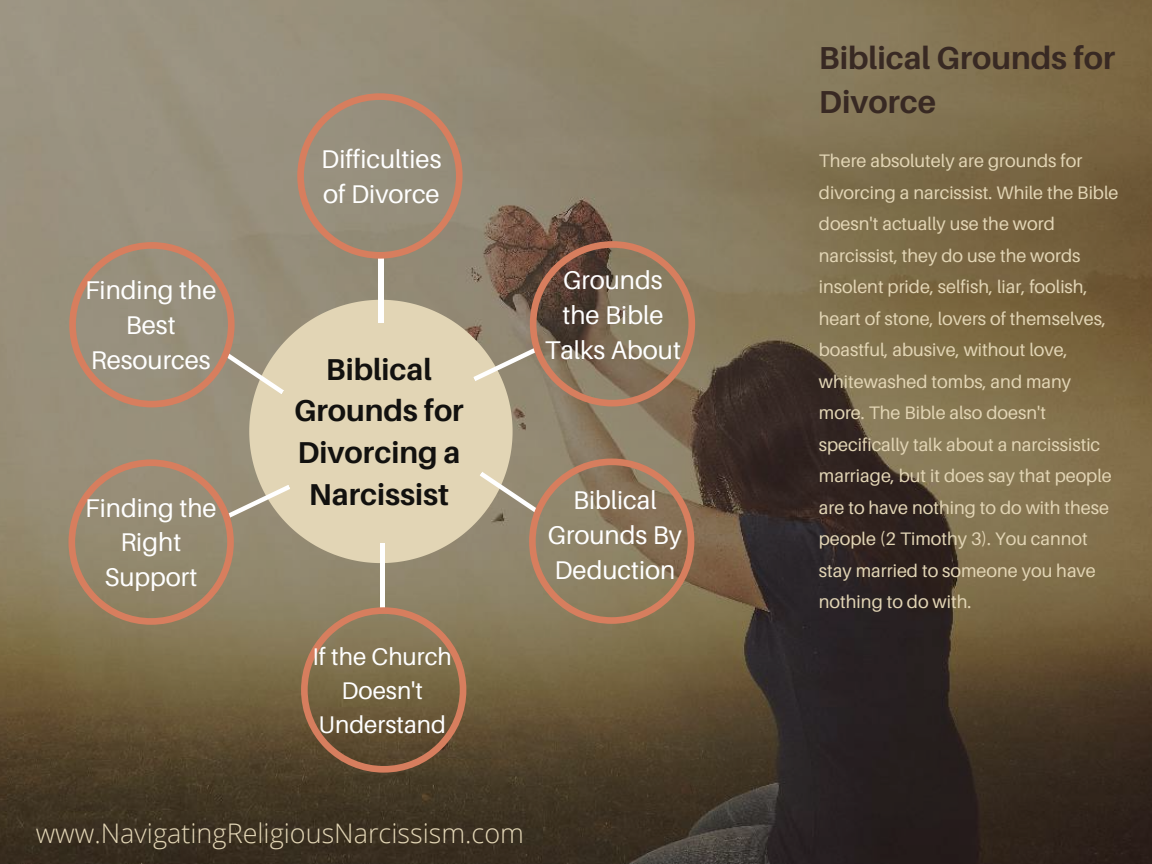
<style>
.page{position:relative;width:1152px;height:864px;background:#fff}
.page>*{position:absolute;margin:0;border:0;box-sizing:border-box;transform-origin:0 0}
.t1{font:700 31.8px/43.8px "Aileron";color:#382923}
.t2{font:700 30.15px/41.7px "Aileron";color:#12110f;text-align:center}
.t3{font:300 27px "Open Sans";color:#e2d5b5}
.t4{font:25.65px/34.8px "Aileron";color:#fff;text-align:center}
.t5{font:24.15px/33.8px "Aileron";color:#fff;text-align:center}
.t6{font:18.15px/31.5px "Aileron";color:#e2d5b5}
</style>
<div class="page">
<img style="left:0;top:0;width:1152px;height:864px">
<svg style="left:249px;top:300px;width:264px;height:263px;background:#daceaf"></svg>
<svg style="left:473px;top:241px;width:222px;height:165px;background:#89735d"></svg>
<div style="left:379px;top:255px;width:5px;height:67px;background:#fff"></div>
<svg style="left:69px;top:242px;width:215px;height:165px;background:#a0907c"></svg>
<svg style="left:297px;top:93px;width:166px;height:166px;background:#9d8b77"></svg>
<svg style="left:68px;top:459px;width:223px;height:166px;background:#9c8b71"></svg>
<div style="left:380px;top:544px;width:5px;height:67px;background:#fff"></div>
<svg style="left:479px;top:459px;width:215px;height:165px;background:#958165"></svg>
<svg style="left:301px;top:607px;width:165px;height:166px;background:#7e6647"></svg>
<h3 class="t4" style="left:321px;top:142px;width:122px;text-align:left">Difficulties of Divorce</h3>
<h3 class="t4" style="left:545px;top:263px;width:138px">Grounds the Bible<br>Talks About</h3>
<h3 class="t4" style="left:85px;top:273px;width:133px">Finding the<br>Best<br>Resources</h3>
<h2 class="t2" style="left:294px;top:349px;width:171px">Biblical<br>Grounds for<br>Divorcing a<br>Narcissist</h2>
<h3 class="t4" style="left:85px;top:491px;width:133px">Finding the<br>Right<br>Support</h3>
<h3 class="t4" style="left:548px;top:483px;width:136px">Biblical<br>Grounds By<br>Deduction</h3>
<h3 class="t5" style="left:313px;top:640px;width:141px">If the Church<br>Doesn't<br>Understand</h3>
<h3 class="t3" style="left:36px;top:815px;width:490px">www.NavigatingReligiousNarcissism.com</h3>
<h1 class="t1" style="left:819px;top:36px;width:298px">Biblical Grounds for<br>Divorce</h1>
<p class="t6" style="left:819px;top:145px;width:301px">There absolutely are grounds for divorcing a narcissist. While the Bible doesn't actually use the word narcissist, they do use the words insolent pride, selfish, liar, foolish, heart of stone, lovers of themselves, boastful, abusive, without love, whitewashed tombs, and many more. The Bible also doesn't specifically talk about a narcissistic marriage, but it does say that people are to have nothing to do with these people (2 Timothy 3). You cannot stay married to someone you have nothing to do with.</p>
</div>
